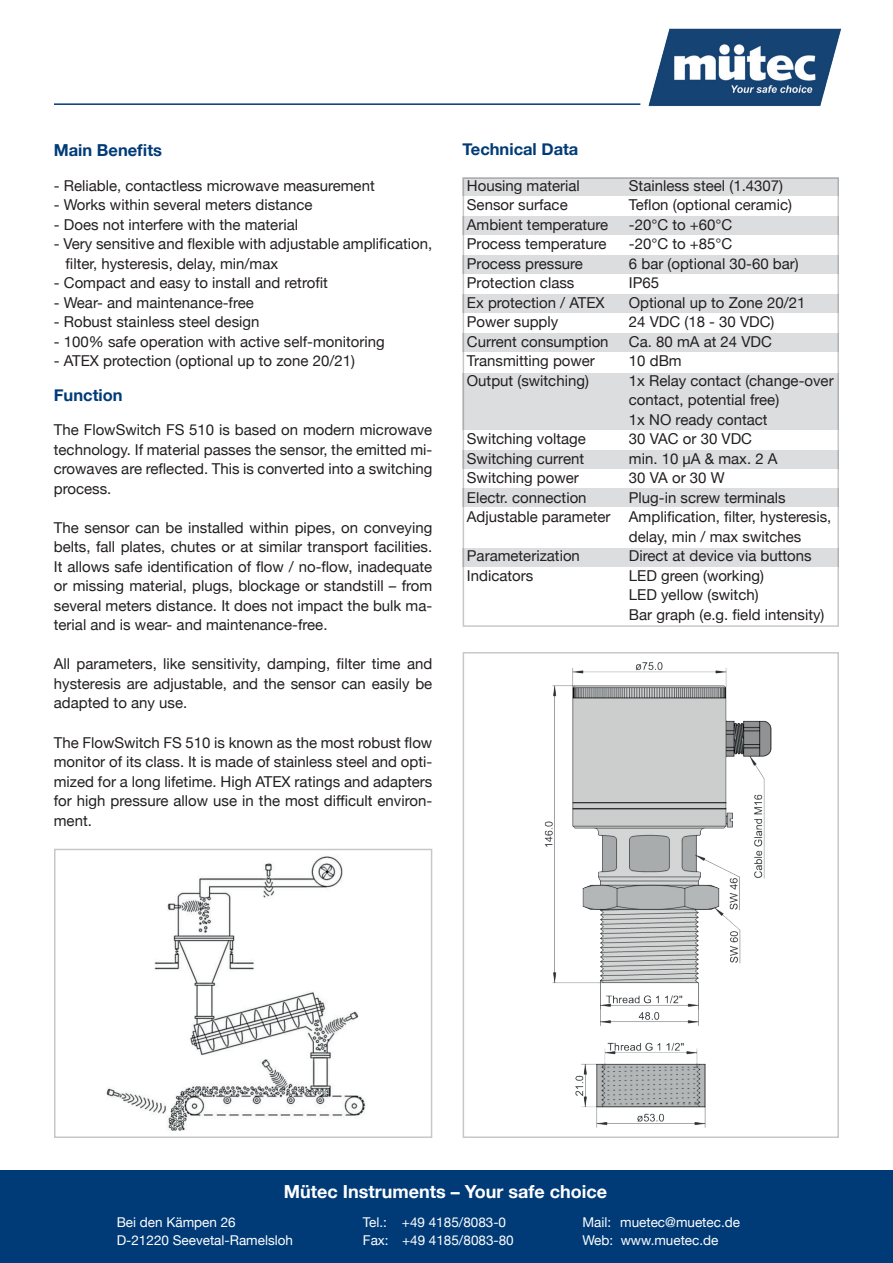
<style>
.page{position:relative;width:893px;height:1263px;background:#fff}
.page>*{position:absolute;margin:0;border:0;box-sizing:border-box;transform-origin:0 0}
.t1{font:700 18px "Helvetica Neue";color:#fff}
.t2{font:700 16.5px "Helvetica Neue";color:#013b77}
.t3{font:15px/19.5px "Helvetica Neue";color:#231f20;text-align:justify}
.t4{font:13.5px/18px "Helvetica Neue";color:#fff}
</style>
<div class="page">
<div style="left:463px;top:178px;width:376px;height:18px;background:#dcdddf"></div>
<div style="left:463px;top:216px;width:376px;height:18px;background:#dcdddf"></div>
<div style="left:463px;top:255px;width:376px;height:18px;background:#dcdddf"></div>
<div style="left:463px;top:294px;width:376px;height:18px;background:#dcdddf"></div>
<div style="left:463px;top:333px;width:376px;height:18px;background:#dcdddf"></div>
<div style="left:463px;top:451px;width:376px;height:18px;background:#dcdddf"></div>
<div style="left:463px;top:489px;width:376px;height:18px;background:#dcdddf"></div>
<div style="left:463px;top:549px;width:376px;height:18px;background:#dcdddf"></div>
<div style="left:463px;top:373px;width:376px;height:56px;background:#dcdddf"></div>
<div style="left:0;top:1170px;width:893px;height:93px;background:#013b77"></div>
<img style="left:648px;top:28px;width:194px;height:79px">
<hr style="left:54px;top:103px;width:586px;height:2px;background:#013b77">
<img style="left:106px;top:856px;width:260px;height:275px">
<img style="left:544px;top:662px;width:228px;height:466px">
<p class="t2" style="left:54px;top:138px;width:110px">Main Benefits</p>
<p class="t3" style="left:54px;top:177px;width:322px">- Reliable, contactless microwave measurement</p>
<p class="t3" style="left:54px;top:196px;width:260px">- Works within several meters distance</p>
<p class="t3" style="left:54px;top:216px;width:246px">- Does not interfere with the material</p>
<p class="t3" style="left:66px;top:235px;width:368px;text-indent:-12px">- Very sensitive and flexible with adjustable amplification, filter, hysteresis, delay, min/max</p>
<p class="t3" style="left:54px;top:274px;width:275px">- Compact and easy to install and retrofit</p>
<p class="t3" style="left:54px;top:294px;width:202px">- Wear- and maintenance-free</p>
<p class="t3" style="left:54px;top:313px;width:207px">- Robust stainless steel design</p>
<p class="t3" style="left:54px;top:333px;width:332px">- 100% safe operation with active self-monitoring</p>
<p class="t3" style="left:54px;top:352px;width:303px">- ATEX protection (optional up to zone 20/21)</p>
<p class="t2" style="left:54px;top:382px;width:70px">Function</p>
<p class="t3" style="left:54px;top:421px;width:380px">The FlowSwitch FS 510 is based on modern microwave technology. If material passes the sensor, the emitted mi&shy;crowaves are reflected. This is converted into a switching process.</p>
<p class="t3" style="left:54px;top:519px;width:380px">The sensor can be installed within pipes, on conveying belts, fall plates, chutes or at similar transport facilities.<br>It allows safe identification of flow / no-flow, inadequate or missing material, plugs, blockage or standstill – from several meters distance. It does not impact the bulk ma&shy;terial and is wear- and maintenance-free.</p>
<p class="t3" style="left:54px;top:655px;width:380px">All parameters, like sensitivity, damping, filter time and hysteresis are adjustable, and the sensor can easily be adapted to any use.</p>
<p class="t3" style="left:54px;top:733px;width:380px">The FlowSwitch FS 510 is known as the most robust flow monitor of its class. It is made of stainless steel and opti&shy;mized for a long lifetime. High ATEX ratings and adapters for high pressure allow use in the most difficult environ&shy;ment.</p>
<p class="t2" style="left:463px;top:136px;width:117px">Technical Data</p>
<p class="t3" style="left:467px;top:177px;width:115px">Housing material</p>
<p class="t3" style="left:629px;top:177px;width:156px">Stainless steel (1.4307)</p>
<p class="t3" style="left:467px;top:196px;width:102px">Sensor surface</p>
<p class="t3" style="left:629px;top:196px;width:165px">Teflon (optional ceramic)</p>
<p class="t3" style="left:467px;top:216px;width:143px">Ambient temperature</p>
<p class="t3" style="left:629px;top:216px;width:105px">-20°C to +60°C</p>
<p class="t3" style="left:467px;top:235px;width:141px">Process temperature</p>
<p class="t3" style="left:629px;top:235px;width:105px">-20°C to +85°C</p>
<p class="t3" style="left:467px;top:255px;width:118px">Process pressure</p>
<p class="t3" style="left:629px;top:255px;width:171px">6 bar (optional 30-60 bar)</p>
<p class="t3" style="left:467px;top:274px;width:109px">Protection class</p>
<p class="t3" style="left:629px;top:274px;width:32px">IP65</p>
<p class="t3" style="left:467px;top:294px;width:139px">Ex protection / ATEX</p>
<p class="t3" style="left:629px;top:294px;width:178px">Optional up to Zone 20/21</p>
<p class="t3" style="left:467px;top:313px;width:93px">Power supply</p>
<p class="t3" style="left:629px;top:313px;width:147px">24 VDC (18 - 30 VDC)</p>
<p class="t3" style="left:467px;top:333px;width:143px">Current consumption</p>
<p class="t3" style="left:629px;top:333px;width:145px">Ca. 80 mA at 24 VDC</p>
<p class="t3" style="left:467px;top:352px;width:130px">Transmitting power</p>
<p class="t3" style="left:629px;top:352px;width:54px">10 dBm</p>
<p class="t3" style="left:467px;top:372px;width:123px">Output (switching)</p>
<p class="t3" style="left:629px;top:372px;width:206px;text-align:left">1x Relay contact (change-over contact, potential free)<br>1x NO ready contact</p>
<p class="t3" style="left:467px;top:430px;width:120px">Switching voltage</p>
<p class="t3" style="left:629px;top:430px;width:125px">30 VAC or 30 VDC</p>
<p class="t3" style="left:467px;top:450px;width:119px">Switching current</p>
<p class="t3" style="left:629px;top:450px;width:150px">min. 10 μA &amp; max. 2 A</p>
<p class="t3" style="left:467px;top:469px;width:113px">Switching power</p>
<p class="t3" style="left:629px;top:469px;width:97px">30 VA or 30 W</p>
<p class="t3" style="left:467px;top:489px;width:121px">Electr. connection</p>
<p class="t3" style="left:629px;top:489px;width:158px">Plug-in screw terminals</p>
<p class="t3" style="left:467px;top:508px;width:366px">Adjustable parameter Amplification, filter, hysteresis,</p>
<p class="t3" style="left:629px;top:528px;width:174px">delay, min / max switches</p>
<p class="t3" style="left:467px;top:547px;width:115px">Parameterization</p>
<p class="t3" style="left:629px;top:547px;width:184px">Direct at device via buttons</p>
<p class="t3" style="left:467px;top:567px;width:68px">Indicators</p>
<p class="t3" style="left:629px;top:567px;width:197px;text-align:left">LED green (working)<br>LED yellow (switch)<br>Bar graph (e.g. field intensity)</p>
<p class="t1" style="left:284px;top:1177px;width:325px">Mütec Instruments – Your safe choice</p>
<p class="t4" style="left:117px;top:1214px;width:178px">Bei den Kämpen 26<br>D-21220 Seevetal-Ramelsloh</p>
<p class="t4" style="left:363px;top:1214px;width:152px">Tel.: +49 4185/8083-0<br>Fax: +49 4185/8083-80</p>
<p class="t4" style="left:582px;top:1214px;width:159px">Mail: muetec@muetec.de<br>Web: www.muetec.de</p>
</div>
